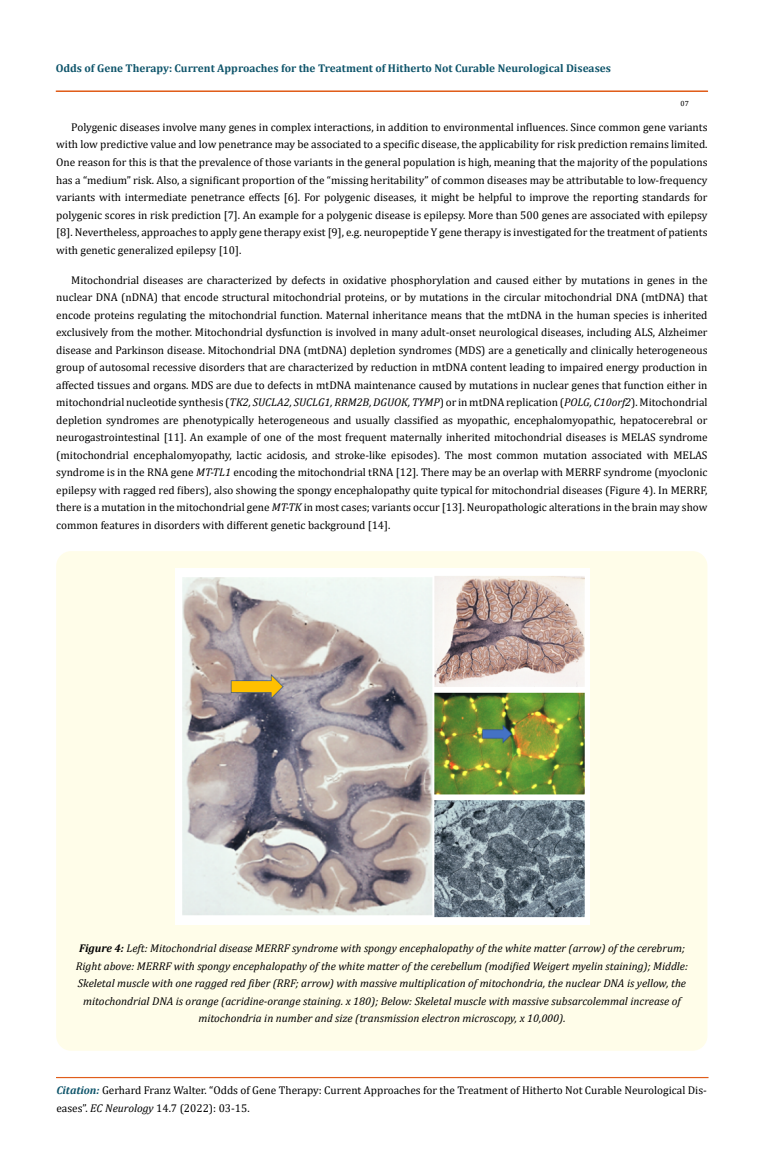
<style>
.page{position:relative;width:764px;height:1172px;background:#fff}
.page>*{position:absolute;margin:0;border:0;box-sizing:border-box;transform-origin:0 0}
.t1{font:11.25px/17.5px "Cambria";color:#000;text-align:justify}
.t2{font:italic 11.25px/17.5px "Cambria";color:#000;text-align:center}
.t3{font:700 11.25px "Cambria";color:#0e546a}
.t4{font:7.5px "Cambria";color:#000}
.s1{font-style:italic}
.s2{font-weight:700}
.s3{font-weight:700;font-style:italic;color:#0e546a}
</style>
<div class="page">
<div style="left:56px;top:91px;width:651px;height:1px;border:1px solid #e05d1a"></div>
<div style="left:57px;top:1077px;width:651px;height:1px;border:1px solid #e05d1a"></div>
<div style="left:56px;top:551px;width:651px;height:499px;background:#fffde9;border-radius:15px"></div>
<img style="left:175px;top:568px;width:414px;height:356px">
<p class="t3" style="left:56px;top:60px;width:557px">Odds of Gene Therapy: Current Approaches for the Treatment of Hitherto Not Curable Neurological Diseases</p>
<p class="t4" style="left:680px;top:98px;width:10px">07</p>
<p class="t1" style="left:56px;top:118px;width:653px;text-indent:15px">Polygenic diseases involve many genes in complex interactions, in addition to environmental influences. Since common gene variants with low predictive value and low penetrance may be associated to a specific disease, the applicability for risk prediction remains limited.<br>One reason for this is that the prevalence of those variants in the general population is high, meaning that the majority of the populations has a “medium” risk. Also, a significant proportion of the “missing heritability” of common diseases may be attributable to low-frequency variants with intermediate penetrance effects [6]. For polygenic diseases, it might be helpful to improve the reporting standards for polygenic scores in risk prediction [7]. An example for a polygenic disease is epilepsy. More than 500 genes are associated with epilepsy [8]. Nevertheless, approaches to apply gene therapy exist [9], e.g. neuropeptide Y gene therapy is investigated for the treatment of patients with genetic generalized epilepsy [10].</p>
<p class="t1" style="left:56px;top:271px;width:653px;text-indent:15px">Mitochondrial diseases are characterized by defects in oxidative phosphorylation and caused either by mutations in genes in the nuclear DNA (nDNA) that encode structural mitochondrial proteins, or by mutations in the circular mitochondrial DNA (mtDNA) that encode proteins regulating the mitochondrial function. Maternal inheritance means that the mtDNA in the human species is inherited exclusively from the mother. Mitochondrial dysfunction is involved in many adult-onset neurological diseases, including ALS, Alzheimer disease and Parkinson disease. Mitochondrial DNA (mtDNA) depletion syndromes (MDS) are a genetically and clinically heterogeneous group of autosomal recessive disorders that are characterized by reduction in mtDNA content leading to impaired energy production in affected tissues and organs. MDS are due to defects in mtDNA maintenance caused by mutations in nuclear genes that function either in mitochondrial nucleotide synthesis (<span class="s1">TK2, SUCLA2, SUCLG1, RRM2B, DGUOK, TYMP</span>) or in mtDNA replication (<span class="s1">POLG, C10orf2</span>). Mitochondrial depletion syndromes are phenotypically heterogeneous and usually classified as myopathic, encephalomyopathic, hepatocerebral or neurogastrointestinal [11]. An example of one of the most frequent maternally inherited mitochondrial diseases is MELAS syndrome (mitochondrial encephalomyopathy, lactic acidosis, and stroke-like episodes). The most common mutation associated with MELAS syndrome is in the RNA gene <span class="s1">MT-TL1</span> encoding the mitochondrial tRNA [12]. There may be an overlap with MERRF syndrome (myoclonic epilepsy with ragged red fibers), also showing the spongy encephalopathy quite typical for mitochondrial diseases (Figure 4). In MERRF, there is a mutation in the mitochondrial gene <span class="s1">MT-TK</span> in most cases; variants occur [13]. Neuropathologic alterations in the brain may show common features in disorders with different genetic background [14].</p>
<p class="t2" style="left:76px;top:938px;width:613px"><span class="s2">Figure 4:</span> Left: Mitochondrial disease MERRF syndrome with spongy encephalopathy of the white matter (arrow) of the cerebrum; Right above: MERRF with spongy encephalopathy of the white matter of the cerebellum (modified Weigert myelin staining); Middle:<br>Skeletal muscle with one ragged red fiber (RRF; arrow) with massive multiplication of mitochondria, the nuclear DNA is yellow, the mitochondrial DNA is orange (acridine-orange staining. x 180); Below: Skeletal muscle with massive subsarcolemmal increase of mitochondria in number and size (transmission electron microscopy, x 10,000).</p>
<p class="t1" style="left:56px;top:1081px;width:652px"><span class="s3">Citation:</span> Gerhard Franz Walter. “Odds of Gene Therapy: Current Approaches for the Treatment of Hitherto Not Curable Neurological Dis&shy;eases”. <span class="s1">EC Neurology</span> 14.7 (2022): 03-15.</p>
</div>
